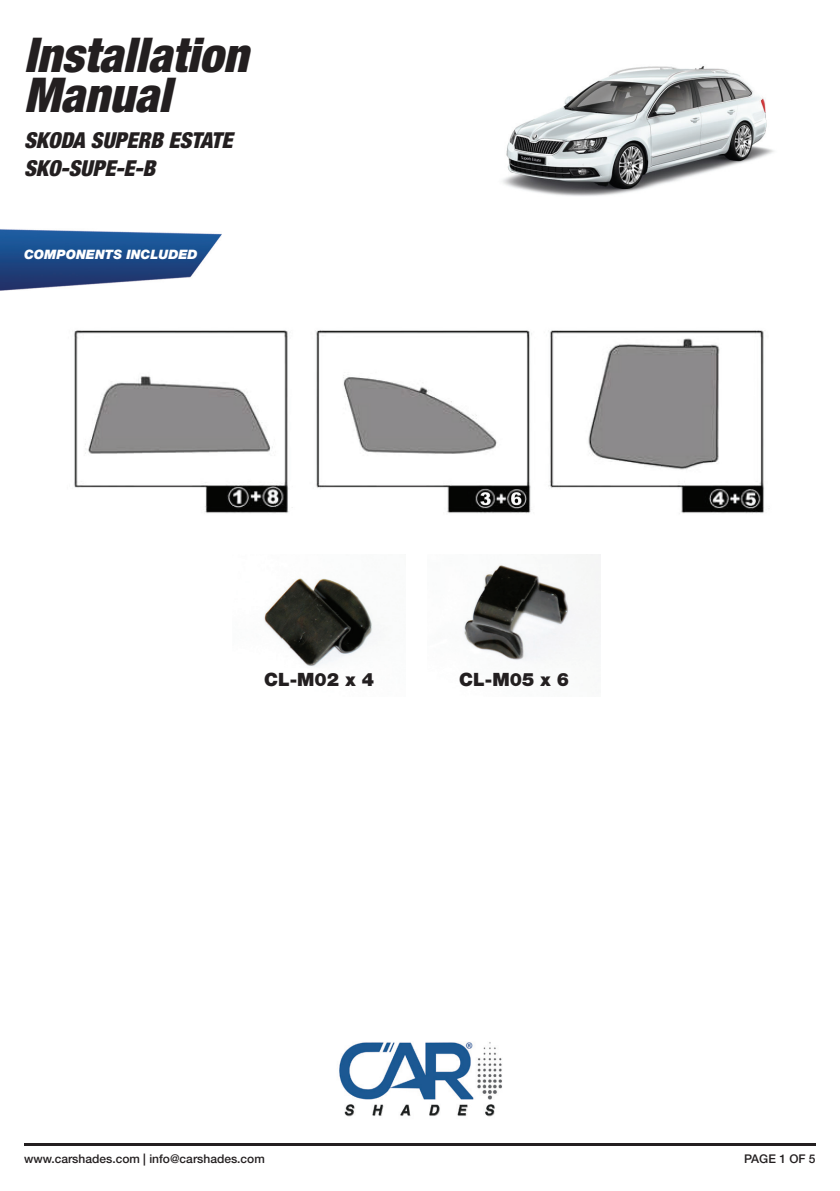
<style>
.page{position:relative;width:840px;height:1191px;background:#fff}
.page>*{position:absolute;margin:0;border:0;box-sizing:border-box;transform-origin:0 0}
.t1{font:italic 900 condensed 48px/40px "Helvetica Neue LT Std";color:#231f20}
.t2{font:italic 900 condensed 22px/28px "Helvetica Neue LT Std";color:#231f20}
.t3{font:900 18.4px "Helvetica Neue LT Std";color:#231f20}
.t4{font:italic 900 13px "Helvetica Neue LT Std";color:#fff}
.t5{font:500 12px "Helvetica Neue LT Std";color:#231f20}
</style>
<div class="page">
<img style="left:502px;top:66px;width:272px;height:130px">
<img style="left:0;top:229px;width:222px;height:62px">
<img style="left:74px;top:330px;width:691px;height:184px">
<img style="left:339px;top:1042px;width:163px;height:75px">
<hr style="left:24px;top:1143px;width:791px;height:2px;background:#231f20">
<img style="left:264px;top:578px;width:109px;height:89px">
<img style="left:464px;top:554px;width:136px;height:106px">
<h1 class="t1" style="left:24px;top:35px;width:226px">Installation<br>Manual</h1>
<h2 class="t2" style="left:24px;top:126px;width:210px">SKODA SUPERB ESTATE<br>SKO-SUPE-E-B</h2>
<p class="t4" style="left:24px;top:246px;width:175px">COMPONENTS INCLUDED</p>
<h3 class="t3" style="left:264px;top:669px;width:111px">CL-M02 x 4</h3>
<h3 class="t3" style="left:459px;top:669px;width:111px">CL-M05 x 6</h3>
<p class="t5" style="left:24px;top:1152px;width:242px">www.carshades.com | info@carshades.com</p>
<p class="t5" style="left:743px;top:1152px;width:73px">PAGE 1 OF 5</p>
</div>
